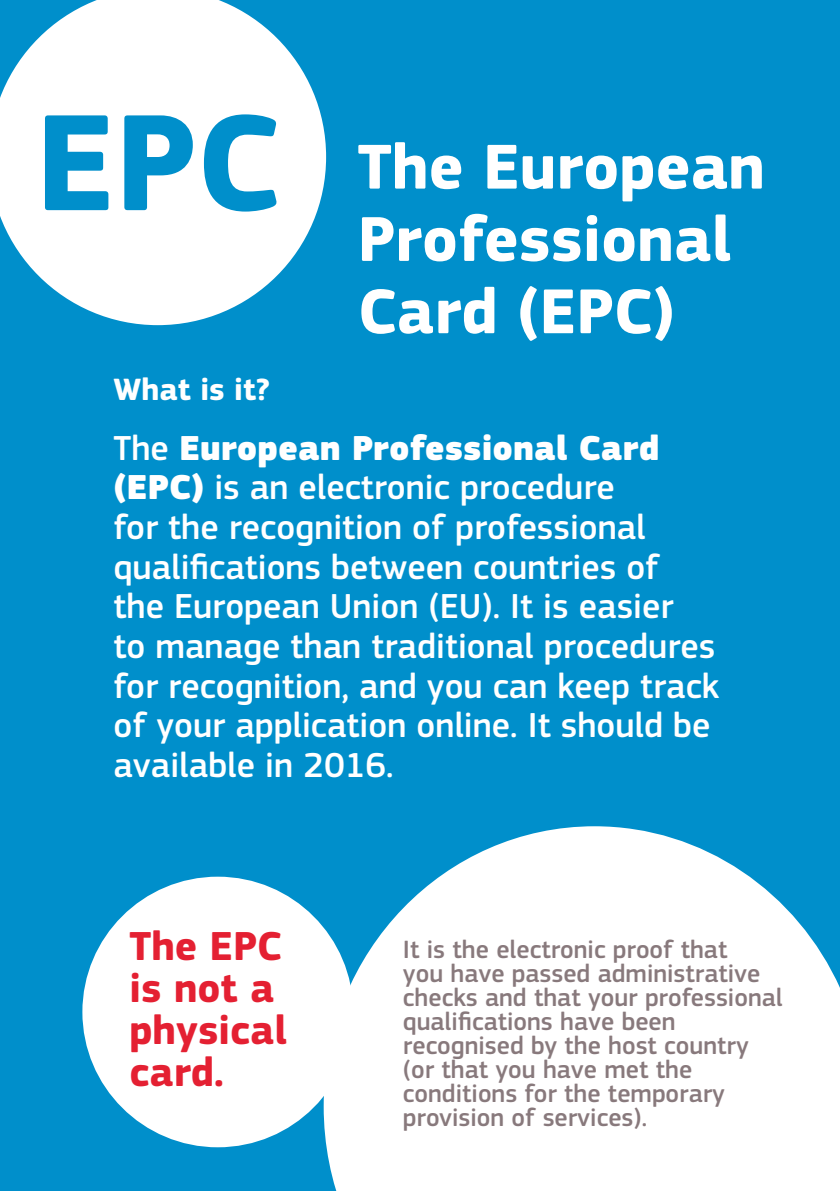
<style>
.page{position:relative;width:840px;height:1191px;background:#fff}
.page>*{position:absolute;margin:0;border:0;box-sizing:border-box;transform-origin:0 0}
.t1{font:700 142.4px "EC Square Sans Pro";color:#008fcb}
.t2{font:700 65.8px/72.2px "EC Square Sans Pro";color:#fff}
.t3{font:700 42px/42px "EC Square Sans Pro";color:#e42032}
.t4{font:500 36px/39.6px "EC Square Sans Pro";color:#fff}
.t5{font:700 32px "EC Square Sans Pro";color:#fff}
.t6{font:500 26px/24px "EC Square Sans Pro";color:#88797c}
.s1{font-weight:900}
</style>
<div class="page">
<div style="left:0;top:0;width:839px;height:1191px;background:#008fcb"></div>
<svg style="left:0;top:0;width:326px;height:325px;fill:#fff"></svg>
<div style="left:82px;top:876px;width:271px;height:271px;background:#fff;border-radius:50%"></div>
<svg style="left:323px;top:826px;width:516px;height:365px;fill:#fff"></svg>
<h1 class="t1" style="left:35px;top:78px;width:246px">EPC</h1>
<h2 class="t2" style="left:357px;top:133px;width:408px">The European<br>Professional<br>Card (EPC)</h2>
<p class="t5" style="left:113px;top:370px;width:158px">What is it?</p>
<p class="t4" style="left:113px;top:429px;width:607px">The <span class="s1">European Professional Card (EPC)</span> is an electronic procedure<br>for the recognition of professional qualifications between countries of<br>the European Union (EU). It is easier<br>to manage than traditional procedures for recognition, and you can keep track of your application online. It should be available in 2016.</p>
<p class="t3" style="left:129px;top:926px;width:159px">The EPC is not a physical card.</p>
<p class="t6" style="left:403px;top:937px;width:381px">It is the electronic proof that<br>you have passed administrative checks and that your professional qualifications have been recognised by the host country (or that you have met the conditions for the temporary provision of services).</p>
</div>
